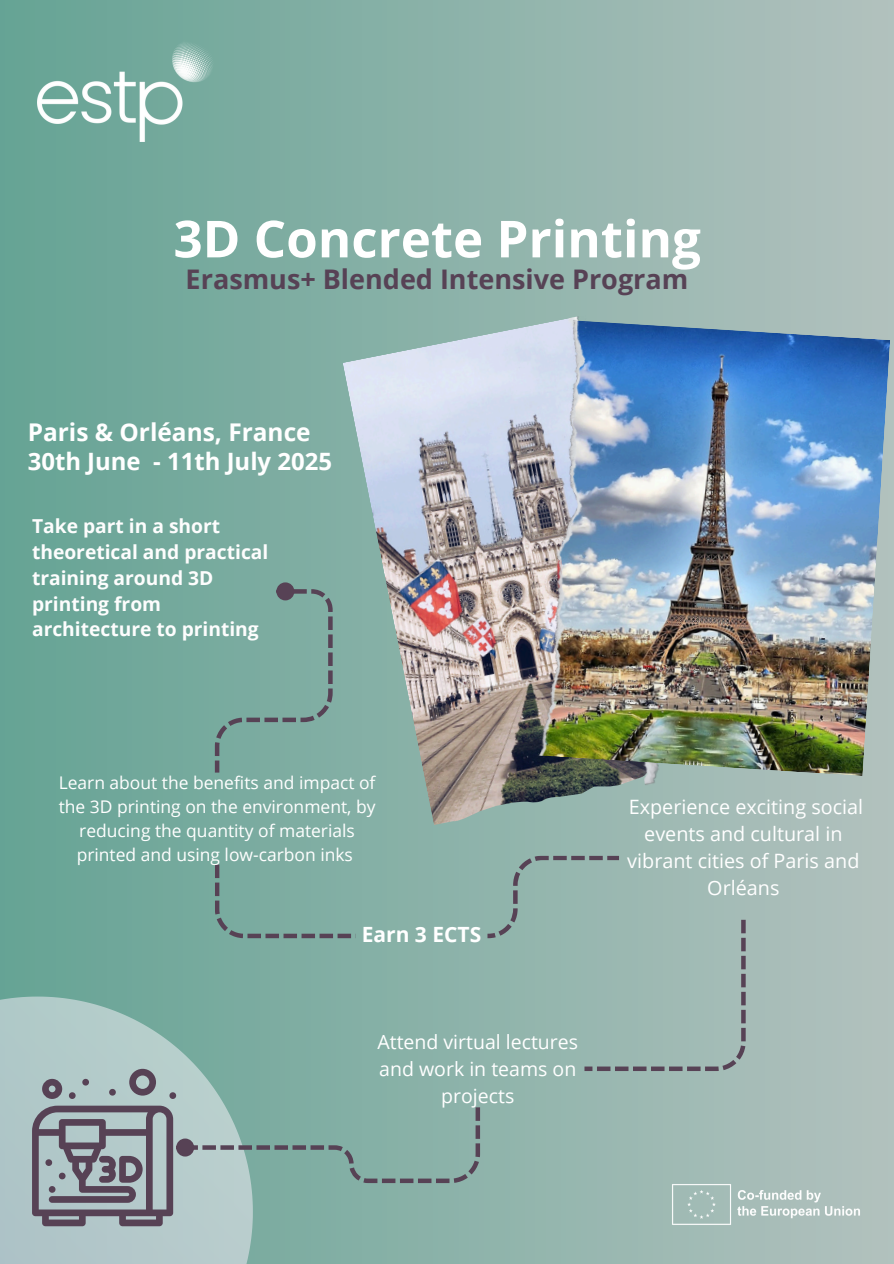
<style>
.page{position:relative;width:894px;height:1264px;background:#fff}
.page>*{position:absolute;margin:0;border:0;box-sizing:border-box;transform-origin:0 0}
.t1{font:700 51px "Open Sans";color:#fff}
.t2{font:700 27px "Open Sans";color:#574255}
.t3{font:700 24.45px "Open Sans";color:#fff}
.t4{font:700 23.85px "Open Sans";color:#fff}
.t5{font:700 21px "Open Sans";color:#fff}
.t6{font:19.8px/27px "Open Sans";color:#fff;text-align:center}
.t7{font:19.5px/27px "Open Sans";color:#fff;text-align:center}
.t8{font:700 19.2px/25.8px "Open Sans";color:#fdfdfd}
.t9{font:17.4px/23.9px "Open Sans";color:#fff;text-align:center}
</style>
<div class="page">
<div style="left:0;top:0;width:893px;height:1263px;background:linear-gradient(to right,#65a394,#b2c1be)"></div>
<svg style="left:0;top:996px;width:253px;height:267px;background:#a9c4c2"></svg>
<img style="left:342px;top:317px;width:312px;height:508px">
<img style="left:553px;top:312px;width:137px;height:474px">
<img style="left:540px;top:320px;width:350px;height:456px">
<img style="left:537px;top:319px;width:59px;height:438px">
<img style="left:38px;top:40px;width:176px;height:101px">
<div style="left:215px;top:589px;width:117px;height:183px;background:#7caca0"></div>
<div style="left:278px;top:584px;width:14px;height:14px;background:#574255;border-radius:50%"></div>
<div style="left:276px;top:582px;width:18px;height:18px;border:4px solid #574255;border-radius:50%"></div>
<svg style="left:215px;top:855px;width:530px;height:216px;background:#8db0a8"></svg>
<svg style="left:193px;top:1107px;width:287px;height:75px;background:#89aea7"></svg>
<div style="left:178px;top:1140px;width:14px;height:14px;background:#574255;border-radius:50%"></div>
<div style="left:176px;top:1138px;width:18px;height:18px;border:4px solid #574255;border-radius:50%"></div>
<svg style="left:42px;top:1078px;width:20px;height:20px"></svg>
<svg style="left:129px;top:1068px;width:27px;height:27px"></svg>
<svg style="left:169px;top:1092px;width:7px;height:6px"></svg>
<svg style="left:109px;top:1088px;width:7px;height:7px"></svg>
<svg style="left:82px;top:1078px;width:7px;height:7px"></svg>
<svg style="left:69px;top:1092px;width:7px;height:6px"></svg>
<svg style="left:32px;top:1105px;width:141px;height:121px;background:#878992"></svg>
<img style="left:670px;top:1182px;width:197px;height:44px">
<h3 class="t1" style="left:173px;top:203px;width:528px">3D Concrete Printing</h3>
<h4 class="t2" style="left:185px;top:260px;width:504px">Erasmus+ Blended Intensive Program</h4>
<p class="t3" style="left:28px;top:415px;width:284px">Paris &amp; Orléans, France</p>
<h2 class="t4" style="left:28px;top:445px;width:306px">30th June - 11th July 2025</h2>
<p class="t8" style="left:32px;top:512px;width:238px">Take part in a short theoretical and practical training around 3D printing from architecture to printing</p>
<p class="t9" style="left:59px;top:770px;width:318px">Learn about the benefits and impact of the 3D printing on the environment, by reducing the quantity of materials printed and using low-carbon inks</p>
<p class="t5" style="left:361px;top:920px;width:121px">Earn 3 ECTS</p>
<p class="t7" style="left:377px;top:1027px;width:202px">Attend virtual lectures and work in teams on projects</p>
<p class="t6" style="left:627px;top:793px;width:237px">Experience exciting social events and cultural in vibrant cities of Paris and<br>Orléans</p>
</div>
